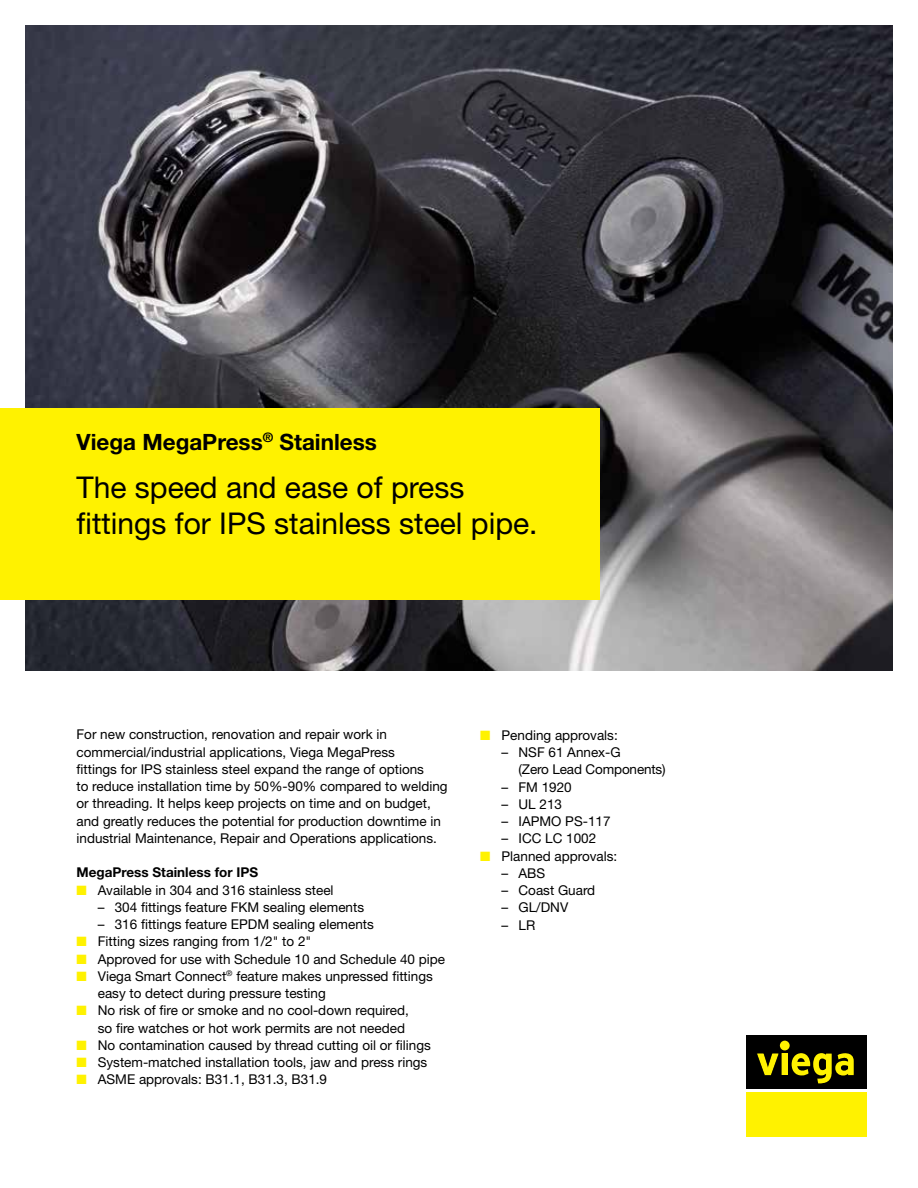
<style>
.page{position:relative;width:918px;height:1188px;background:#fff}
.page>*{position:absolute;margin:0;border:0;box-sizing:border-box;transform-origin:0 0}
.t1{font:30px/36px "Helvetica Neue LT Std";color:#000}
.t2{font:700 22.5px "Helvetica Neue LT Std";color:#000}
.t3{font:13.5px/17.2px "Helvetica Neue LT Std";color:#000}
.t4{font:700 13.5px "Helvetica Neue LT Std";color:#000}
.s1{color:#fff200}
</style>
<div class="page">
<img style="left:26px;top:26px;width:866px;height:645px">
<div style="left:0;top:408px;width:599px;height:192px;background:#fff200"></div>
<div style="left:747px;top:1035px;width:120px;height:102px;background:linear-gradient(to right,#fff,#fff)"></div>
<div style="left:747px;top:1093px;width:120px;height:44px;background:#fff200"></div>
<div style="left:747px;top:1035px;width:120px;height:53px;background:#000"></div>
<svg style="left:780px;top:1040px;width:10px;height:11px"></svg>
<div style="left:780px;top:1041px;width:10px;height:9px;background:#fff200;border-radius:50%"></div>
<svg style="left:757px;top:1053px;width:97px;height:31px"></svg>
<h2 class="t2" style="left:77px;top:428px;width:302px">Viega MegaPress<sup>®</sup> Stainless</h2>
<h1 class="t1" style="left:77px;top:469px;width:463px">The speed and ease of press fittings for IPS stainless steel pipe.</h1>
<p class="t3" style="left:77px;top:726px;width:373px">For new construction, renovation and repair work in commercial/industrial applications, Viega MegaPress<br>fittings for IPS stainless steel expand the range of options<br>to reduce installation time by 50%-90% compared to welding or threading. It helps keep projects on time and on budget, and greatly reduces the potential for production downtime in industrial Maintenance, Repair and Operations applications.</p>
<p class="t4" style="left:77px;top:864px;width:183px">MegaPress Stainless for IPS</p>
<p class="t3" style="left:77px;top:881px;width:259px"><span class="s1">■</span> Available in 304 and 316 stainless steel</p>
<p class="t3" style="left:98px;top:898px;width:268px">– 304 fittings feature FKM sealing elements</p>
<p class="t3" style="left:98px;top:915px;width:278px">– 316 fittings feature EPDM sealing elements</p>
<p class="t3" style="left:77px;top:933px;width:236px"><span class="s1">■</span> Fitting sizes ranging from 1/2" to 2"</p>
<p class="t3" style="left:77px;top:950px;width:370px"><span class="s1">■</span> Approved for use with Schedule 10 and Schedule 40 pipe</p>
<p class="t3" style="left:98px;top:967px;width:337px;text-indent:-21px"><span class="s1">■</span> Viega Smart Connect<sup>®</sup> feature makes unpressed fittings easy to detect during pressure testing</p>
<p class="t3" style="left:77px;top:1002px;width:334px;text-align:right"><span class="s1">■</span> No risk of fire or smoke and no cool-down required, so fire watches or hot work permits are not needed</p>
<p class="t3" style="left:77px;top:1036px;width:356px"><span class="s1">■</span> No contamination caused by thread cutting oil or filings</p>
<p class="t3" style="left:77px;top:1053px;width:352px"><span class="s1">■</span> System-matched installation tools, jaw and press rings</p>
<p class="t3" style="left:77px;top:1071px;width:252px"><span class="s1">■</span> ASME approvals: B31.1, B31.3, B31.9</p>
<p class="t3" style="left:480px;top:726px;width:139px"><span class="s1">■</span> Pending approvals:</p>
<p class="t3" style="left:519px;top:744px;width:149px;text-indent:-17px">– NSF 61 Annex-G<br>(Zero Lead Components)</p>
<p class="t3" style="left:502px;top:778px;width:72px">– FM 1920</p>
<p class="t3" style="left:502px;top:795px;width:62px">– UL 213</p>
<p class="t3" style="left:502px;top:813px;width:111px">– IAPMO PS-117</p>
<p class="t3" style="left:502px;top:830px;width:96px">– ICC LC 1002</p>
<p class="t3" style="left:480px;top:847px;width:139px"><span class="s1">■</span> Planned approvals:</p>
<p class="t3" style="left:502px;top:864px;width:45px">– ABS</p>
<p class="t3" style="left:502px;top:882px;width:95px">– Coast Guard</p>
<p class="t3" style="left:502px;top:899px;width:68px">– GL/DNV</p>
<p class="t3" style="left:502px;top:916px;width:35px">– LR</p>
</div>
